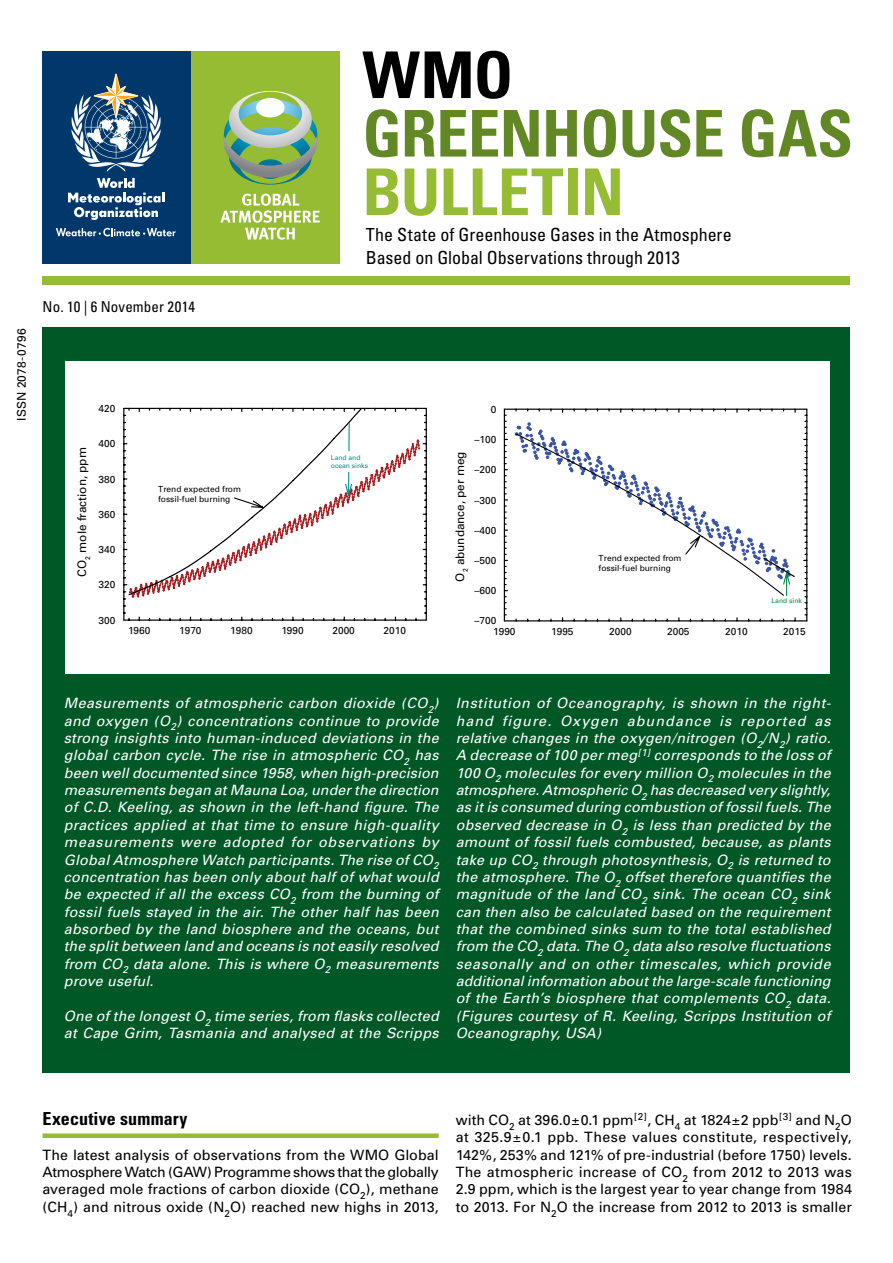
<style>
.page{position:relative;width:893px;height:1263px;background:#fff}
.page>*{position:absolute;margin:0;border:0;box-sizing:border-box;transform-origin:0 0}
.t1{font:700 condensed 64.5px "Univers";letter-spacing:-.01em;color:#628725}
.t2{font:700 condensed 64.5px "Univers";letter-spacing:.005em;color:#96bc33}
.t3{font:700 condensed 64.5px "Univers";color:#000}
.GGB_-_Header_subtitl{font:condensed 18px "Univers";color:#000}
.GGB_-_Standard_title{font:700 condensed 18px "Univers";letter-spacing:.01em;color:#000}
.GGB_-_Issue_and_date{font:condensed 15px "Univers";letter-spacing:.005em;color:#000}
.Body_text_on_page_1{font:italic 14.25px/17.4px "Univers";letter-spacing:.02em;color:#fff;text-align:justify}
.GGB_-_Body_text{font:14.25px/17.4px "Univers";color:#000;text-align:justify}
.GGB_-_Body_text-2{font:12px "Univers";letter-spacing:.015em;color:#000}
.t4{font:11.7px "Univers";letter-spacing:-.005em;color:#000}
.t5{font:10.05px "Univers";color:#000}
.t6{font:8.4px/10.1px "Univers";color:#000}
.t7{font:6.75px/8.1px "Univers";color:#008e84}
.t8{font:6.75px "Univers";letter-spacing:.005em;color:#008c44}
</style>
<div class="page">
<div style="left:43px;top:276px;width:807px;height:9px;background:#96bc33"></div>
<div style="left:43px;top:327px;width:807px;height:746px;background:#005826"></div>
<div style="left:65px;top:361px;width:764px;height:312px;background:#fff"></div>
<div style="left:43px;top:51px;width:148px;height:213px;background:#00386c"></div>
<svg style="left:68px;top:178px;width:96px;height:42px"></svg>
<svg style="left:56px;top:228px;width:120px;height:8px"></svg>
<svg style="left:71px;top:74px;width:90px;height:98px"></svg>
<div style="left:191px;top:51px;width:149px;height:213px;background:#96bc33"></div>
<svg style="left:220px;top:194px;width:100px;height:46px"></svg>
<svg style="left:224px;top:91px;width:93px;height:94px"></svg>
<div style="left:256px;top:98px;width:29px;height:19px;background:#fff;border-radius:50%"></div>
<div style="left:43px;top:1133px;width:396px;height:5px;background:#96bc33"></div>
<div style="left:124px;top:408px;width:302px;height:212px;background:#fff;border:1px solid #fff"></div>
<hr style="left:124px;top:619px;width:302px;height:2px;background:#000">
<hr style="left:123px;top:408px;width:1px;height:212px;background:#000">
<svg style="left:124px;top:612px;width:6px;height:8px"></svg>
<hr style="left:426px;top:408px;width:1px;height:212px;background:#000">
<svg style="left:124px;top:407px;width:302px;height:192px"></svg>
<div style="left:326px;top:452px;width:49px;height:20px;background:#fff"></div>
<hr style="left:504px;top:620px;width:303px;height:1px;background:#000">
<hr style="left:504px;top:409px;width:303px;height:1px;background:#000">
<hr style="left:504px;top:409px;width:1px;height:212px;background:#000">
<svg style="left:505px;top:415px;width:2px;height:200px"></svg>
<hr style="left:806px;top:409px;width:1px;height:212px;background:#000">
<svg style="left:804px;top:415px;width:3px;height:200px"></svg>
<svg style="left:515px;top:422px;width:280px;height:175px"></svg>
<p class="GGB_-_Body_text-2" style="left:15px;top:421px;width:94px;rotate:-90deg">ISSN 2078-0796</p>
<p class="t3" style="left:362px;top:36px;width:152px">WMO</p>
<p class="t1" style="left:362px;top:94px;width:492px">GREENHOUSE GAS</p>
<p class="t2" style="left:362px;top:153px;width:263px">BULLETIN</p>
<p class="GGB_-_Issue_and_date" style="left:43px;top:297px;width:154px">No. 10 | 6 November 2014</p>
<p class="t5" style="left:99px;top:402px;width:18px">420</p>
<p class="t4" style="left:75px;top:577px;width:131px;rotate:-90deg">CO<sub>2</sub> mole fraction, ppm</p>
<p class="t5" style="left:99px;top:438px;width:18px">400</p>
<p class="t5" style="left:99px;top:473px;width:18px">380</p>
<p class="t5" style="left:99px;top:508px;width:18px">360</p>
<p class="t5" style="left:99px;top:544px;width:18px">340</p>
<p class="t5" style="left:99px;top:579px;width:18px">320</p>
<p class="t5" style="left:99px;top:614px;width:18px">300</p>
<p class="t6" style="left:158px;top:484px;width:84px">Trend expected from fossil-fuel burning</p>
<p class="GGB_-_Header_subtitl" style="left:366px;top:224px;width:367px">The State of Greenhouse Gases in the Atmosphere</p>
<p class="GGB_-_Header_subtitl" style="left:366px;top:246px;width:316px">Based on Global Observations through 2013</p>
<p class="t7" style="left:331px;top:453px;width:39px">Land and ocean sinks</p>
<p class="t5" style="left:491px;top:403px;width:7px">0</p>
<p class="t5" style="left:474px;top:434px;width:23px">–100</p>
<p class="t4" style="left:453px;top:582px;width:131px;rotate:-90deg">O<sub>2</sub> abundance, per meg</p>
<p class="t5" style="left:474px;top:464px;width:23px">–200</p>
<p class="t5" style="left:474px;top:494px;width:23px">–300</p>
<p class="t5" style="left:474px;top:524px;width:23px">–400</p>
<p class="t5" style="left:474px;top:555px;width:23px">–500</p>
<p class="t5" style="left:474px;top:585px;width:23px">–600</p>
<p class="t5" style="left:474px;top:615px;width:23px">–700</p>
<p class="t6" style="left:599px;top:553px;width:84px">Trend expected from fossil-fuel burning</p>
<p class="t8" style="left:771px;top:597px;width:32px">Land sink</p>
<p class="t5" style="left:128px;top:625px;width:24px">1960</p>
<p class="t5" style="left:179px;top:625px;width:24px">1970</p>
<p class="t5" style="left:230px;top:625px;width:24px">1980</p>
<p class="t5" style="left:281px;top:625px;width:24px">1990</p>
<p class="t5" style="left:332px;top:625px;width:24px">2000</p>
<p class="t5" style="left:384px;top:625px;width:24px">2010</p>
<p class="t5" style="left:493px;top:626px;width:24px">1990</p>
<p class="t5" style="left:551px;top:626px;width:24px">1995</p>
<p class="t5" style="left:609px;top:626px;width:24px">2000</p>
<p class="t5" style="left:667px;top:626px;width:24px">2005</p>
<p class="t5" style="left:725px;top:626px;width:24px">2010</p>
<p class="t5" style="left:783px;top:626px;width:24px">2015</p>
<p class="Body_text_on_page_1" style="left:64px;top:695px;width:376px">Measurements of atmospheric carbon dioxide (CO<sub>2</sub>) and oxygen (O<sub>2</sub>) concentrations continue to provide strong insights into human-induced deviations in the global carbon cycle. The rise in atmospheric CO<sub>2</sub> has been well documented since 1958, when high-precision measurements began at Mauna Loa, under the direction of C.D. Keeling, as shown in the left-hand figure. The practices applied at that time to ensure high-quality measurements were adopted for observations by Global Atmosphere Watch participants. The rise of CO<sub>2 </sub>concentration has been only about half of what would be expected if all the excess CO<sub>2</sub> from the burning of fossil fuels stayed in the air. The other half has been absorbed by the land biosphere and the oceans, but the split between land and oceans is not easily resolved from CO<sub>2</sub> data alone. This is where O<sub>2</sub> measurements prove useful.</p>
<p class="Body_text_on_page_1" style="left:64px;top:1007px;width:376px">One of the longest O<sub>2</sub> time series, from flasks collected at Cape Grim, Tasmania and analysed at the Scripps</p>
<p class="Body_text_on_page_1" style="left:456px;top:695px;width:377px">Institution of Oceanography, is shown in the right&shy;hand figure. Oxygen abundance is reported as relative changes in the oxygen/nitrogen (O<sub>2</sub>/N<sub>2</sub>) ratio.<br>A decrease of 100 per meg<sup>[1]</sup> corresponds to the loss of 100 O<sub>2</sub> molecules for every million O<sub>2</sub> molecules in the atmosphere. Atmospheric O<sub>2</sub> has decreased very slightly, as it is consumed during combustion of fossil fuels. The observed decrease in O<sub>2</sub> is less than predicted by the amount of fossil fuels combusted, because, as plants take up CO<sub>2</sub> through photosynthesis, O<sub>2</sub> is returned to the atmosphere. The O<sub>2</sub> offset therefore quantifies the magnitude of the land CO<sub>2</sub> sink. The ocean CO<sub>2</sub> sink can then also be calculated based on the requirement that the combined sinks sum to the total established from the CO<sub>2</sub> data. The O<sub>2</sub> data also resolve fluctuations seasonally and on other timescales, which provide additional information about the large-scale functioning of the Earth’s biosphere that complements CO<sub>2</sub> data. (Figures courtesy of R. Keeling, Scripps Institution of Oceanography, USA)</p>
<p class="GGB_-_Standard_title" style="left:43px;top:1107px;width:147px">Executive summary</p>
<p class="GGB_-_Body_text" style="left:43px;top:1146px;width:398px">The latest analysis of observations from the WMO Global Atmosphere Watch (GAW) Programme shows that the globally averaged mole fractions of carbon dioxide (CO<sub>2</sub>), methane (CH<sub>4</sub>) and nitrous oxide (N<sub>2</sub>O) reached new highs in 2013,</p>
<p class="GGB_-_Body_text" style="left:456px;top:1111px;width:398px">with CO<sub>2</sub> at 396.0±0.1 ppm<sup>[2]</sup>, CH<sub>4</sub> at 1824±2 ppb<sup>[3]</sup> and N<sub>2</sub>O at 325.9±0.1 ppb. These values constitute, respectively, 142%, 253% and 121% of pre-industrial (before 1750) levels.<br>The atmospheric increase of CO<sub>2</sub> from 2012 to 2013 was 2.9 ppm, which is the largest year to year change from 1984 to 2013. For N<sub>2</sub>O the increase from 2012 to 2013 is smaller</p>
</div>
